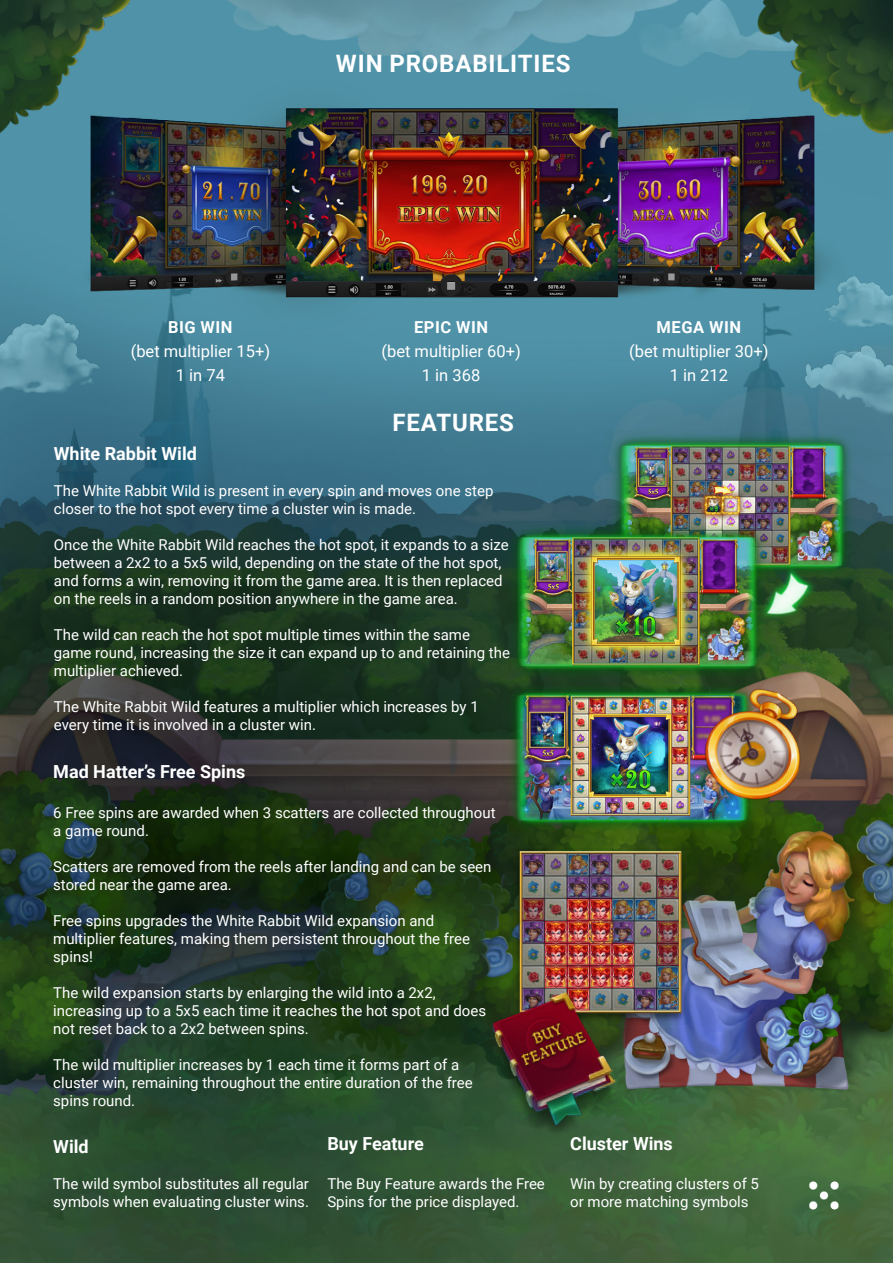
<style>
.page{position:relative;width:893px;height:1263px;background:#fff}
.page>*{position:absolute;margin:0;border:0;box-sizing:border-box;transform-origin:0 0}
.t1{font:700 24px "Roboto";letter-spacing:.035em;color:#fff}
.t2{font:700 18px "Roboto";color:#fff}
.t3{font:16.5px/24px "Roboto";color:#fff;text-align:center}
.t4{font:700 16.5px "Roboto";letter-spacing:.035em;color:#fff}
.t5{font:15px/18px "Roboto";color:#fff}
</style>
<div class="page">
<img style="left:0;top:0;width:893px;height:1263px">
<img style="left:605px;top:431px;width:251px;height:150px">
<img style="left:503px;top:522px;width:268px;height:160px">
<img style="left:741px;top:541px;width:107px;height:107px">
<img style="left:503px;top:682px;width:256px;height:151px">
<img style="left:691px;top:674px;width:133px;height:140px">
<img style="left:512px;top:849px;width:176px;height:176px">
<img style="left:487px;top:986px;width:137px;height:160px">
<img style="left:0;top:0;width:134px;height:137px">
<img style="left:757px;top:0;width:136px;height:146px">
<img style="left:824px;top:276px;width:69px;height:61px">
<img style="left:795px;top:337px;width:98px;height:83px">
<img style="left:0;top:315px;width:100px;height:84px">
<h1 class="t1" style="left:336px;top:47px;width:236px">WIN PROBABILITIES</h1>
<p class="t4" style="left:168px;top:315px;width:66px">BIG WIN</p>
<p class="t3" style="left:131px;top:338px;width:141px">(bet multiplier 15+)<br>1 in 74</p>
<p class="t4" style="left:414px;top:315px;width:76px">EPIC WIN</p>
<p class="t3" style="left:381px;top:338px;width:141px">(bet multiplier 60+)<br>1 in 368</p>
<h1 class="t1" style="left:392px;top:406px;width:123px">FEATURES</h1>
<p class="t2" style="left:54px;top:441px;width:145px">White Rabbit Wild</p>
<p class="t5" style="left:54px;top:481px;width:441px">The White Rabbit Wild is present in every spin and moves one step closer to the hot spot every time a cluster win is made.</p>
<p class="t5" style="left:54px;top:535px;width:456px">Once the White Rabbit Wild reaches the hot spot, it expands to a size between a 2x2 to a 5x5 wild, depending on the state of the hot spot, and forms a win, removing it from the game area. It is then replaced on the reels in a random position anywhere in the game area.</p>
<p class="t5" style="left:54px;top:625px;width:458px">The wild can reach the hot spot multiple times within the same game round, increasing the size it can expand up to and retaining the multiplier achieved.</p>
<p class="t5" style="left:54px;top:697px;width:426px">The White Rabbit Wild features a multiplier which increases by 1 every time it is involved in a cluster win.</p>
<p class="t4" style="left:657px;top:315px;width:86px">MEGA WIN</p>
<p class="t3" style="left:629px;top:338px;width:141px">(bet multiplier 30+)<br>1 in 212</p>
<p class="t2" style="left:53px;top:759px;width:194px">Mad Hatter’s Free Spins</p>
<p class="t5" style="left:53px;top:803px;width:444px">6 Free spins are awarded when 3 scatters are collected throughout a game round.</p>
<p class="t5" style="left:53px;top:857px;width:440px">Scatters are removed from the reels after landing and can be seen stored near the game area.</p>
<p class="t5" style="left:53px;top:911px;width:418px">Free spins upgrades the White Rabbit Wild expansion and multiplier features, making them persistent throughout the free spins!</p>
<p class="t5" style="left:53px;top:983px;width:434px">The wild expansion starts by enlarging the wild into a 2x2, increasing up to a 5x5 each time it reaches the hot spot and does not reset back to a 2x2 between spins.</p>
<p class="t5" style="left:53px;top:1055px;width:421px">The wild multiplier increases by 1 each time it forms part of a cluster win, remaining throughout the entire duration of the free spins round.</p>
<p class="t2" style="left:53px;top:1134px;width:37px">Wild</p>
<p class="t5" style="left:53px;top:1174px;width:257px">The wild symbol substitutes all regular symbols when evaluating cluster wins.</p>
<p class="t2" style="left:327px;top:1131px;width:98px">Buy Feature</p>
<p class="t5" style="left:327px;top:1174px;width:219px">The Buy Feature awards the Free<br>Spins for the price displayed.</p>
<p class="t2" style="left:570px;top:1131px;width:104px">Cluster Wins</p>
<p class="t5" style="left:570px;top:1174px;width:190px">Win by creating clusters of 5 or more matching symbols</p>
</div>
